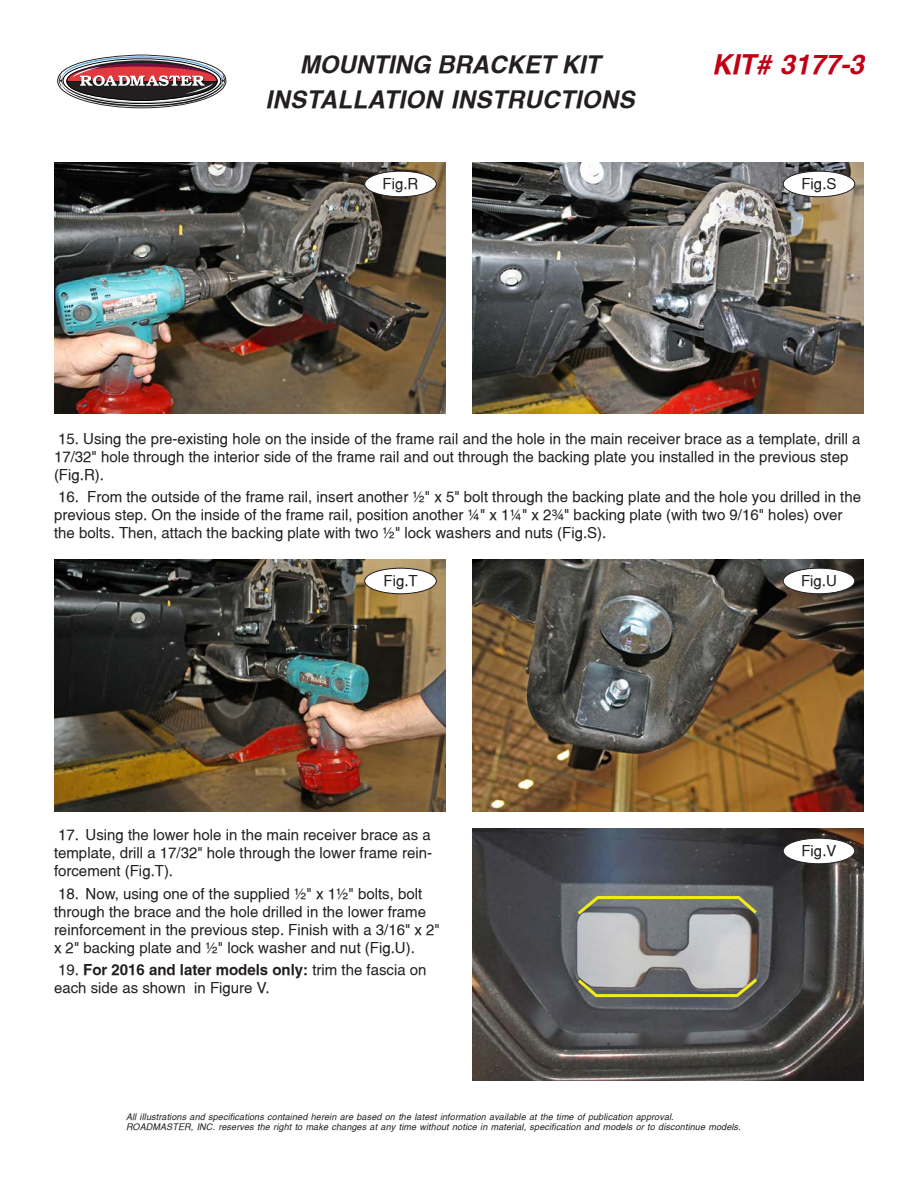
<style>
.page{position:relative;width:918px;height:1188px;background:#fff}
.page>*{position:absolute;margin:0;border:0;box-sizing:border-box;transform-origin:0 0}
.t1{font:italic 700 27px "Switzerland";color:#bf0015}
.t2{font:italic 700 24px "Switzerland";letter-spacing:.015em;color:#231f20}
.Helv_10pt{font:15px/18px "Switzerland";color:#231f20}
.Helv_10pt-2{font:italic 9px/10.5px "Switzerland";letter-spacing:.015em;color:#231f20}
.s1{font-weight:700}
</style>
<div class="page">
<svg style="left:57px;top:55px;width:170px;height:54px"></svg>
<img style="left:472px;top:162px;width:392px;height:252px">
<div style="left:783px;top:171px;width:72px;height:26px;background:#fff;border-radius:50%"></div>
<div style="left:783px;top:171px;width:72px;height:26px;border:1px solid #231f20;border-radius:50%"></div>
<img style="left:54px;top:559px;width:392px;height:252px">
<div style="left:365px;top:568px;width:71px;height:26px;background:#fff;border-radius:50%"></div>
<div style="left:364px;top:568px;width:72px;height:26px;border:1px solid #231f20;border-radius:50%"></div>
<img style="left:472px;top:559px;width:392px;height:252px">
<div style="left:783px;top:568px;width:72px;height:26px;background:#fff;border-radius:50%"></div>
<div style="left:783px;top:568px;width:72px;height:26px;border:1px solid #231f20;border-radius:50%"></div>
<img style="left:54px;top:162px;width:392px;height:252px">
<div style="left:365px;top:171px;width:71px;height:26px;background:#fff;border-radius:50%"></div>
<div style="left:364px;top:171px;width:72px;height:26px;border:1px solid #231f20;border-radius:50%"></div>
<img style="left:472px;top:829px;width:392px;height:252px">
<div style="left:783px;top:838px;width:72px;height:26px;background:#fff;border-radius:50%"></div>
<div style="left:783px;top:838px;width:72px;height:26px;border:1px solid #231f20;border-radius:50%"></div>
<svg style="left:574px;top:893px;width:28px;height:25px"></svg>
<hr style="left:597px;top:896px;width:142px;height:3px;background:#f2eb17">
<svg style="left:734px;top:893px;width:26px;height:24px"></svg>
<svg style="left:733px;top:976px;width:27px;height:24px"></svg>
<hr style="left:596px;top:994px;width:142px;height:3px;background:#f2eb17">
<svg style="left:575px;top:976px;width:26px;height:24px"></svg>
<p class="t2" style="left:300px;top:51px;width:302px">MOUNTING BRACKET KIT</p>
<h1 class="t1" style="left:712px;top:49px;width:154px">KIT# 3177-3</h1>
<p class="t2" style="left:266px;top:85px;width:370px">INSTALLATION INSTRUCTIONS</p>
<p class="Helv_10pt" style="left:383px;top:175px;width:37px">Fig.R</p>
<p class="Helv_10pt" style="left:801px;top:175px;width:37px">Fig.S</p>
<p class="Helv_10pt" style="left:54px;top:429px;width:808px">15. Using the pre-existing hole on the inside of the frame rail and the hole in the main receiver brace as a template, drill a<br>17/32" hole through the interior side of the frame rail and out through the backing plate you installed in the previous step (Fig.R).</p>
<p class="Helv_10pt" style="left:54px;top:488px;width:809px">16. From the outside of the frame rail, insert another ½" x 5" bolt through the backing plate and the hole you drilled in the previous step. On the inside of the frame rail, position another ¼" x 1¼" x 2¾" backing plate (with two 9/16" holes) over the bolts. Then, attach the backing plate with two ½" lock washers and nuts (Fig.S).</p>
<p class="Helv_10pt" style="left:384px;top:572px;width:36px">Fig.T</p>
<p class="Helv_10pt" style="left:801px;top:572px;width:37px">Fig.U</p>
<p class="Helv_10pt" style="left:54px;top:826px;width:380px;text-align:justify">17. Using the lower hole in the main receiver brace as a template, drill a 17/32" hole through the lower frame rein&shy;forcement (Fig.T).</p>
<p class="Helv_10pt" style="left:54px;top:884px;width:387px">18. Now, using one of the supplied ½" x 1½" bolts, bolt through the brace and the hole drilled in the lower frame reinforcement in the previous step. Finish with a 3/16" x 2" x 2" backing plate and ½" lock washer and nut (Fig.U).</p>
<p class="Helv_10pt" style="left:54px;top:961px;width:374px">19. <span class="s1">For 2016 and later models only:</span> trim the fascia on each side as shown in Figure V.</p>
<p class="Helv_10pt-2" style="left:126px;top:1111px;width:616px">All illustrations and specifications contained herein are based on the latest information available at the time of publication approval.<br>ROADMASTER, INC. reserves the right to make changes at any time without notice in material, specification and models or to discontinue models.</p>
<p class="Helv_10pt" style="left:801px;top:842px;width:37px">Fig.V</p>
</div>
